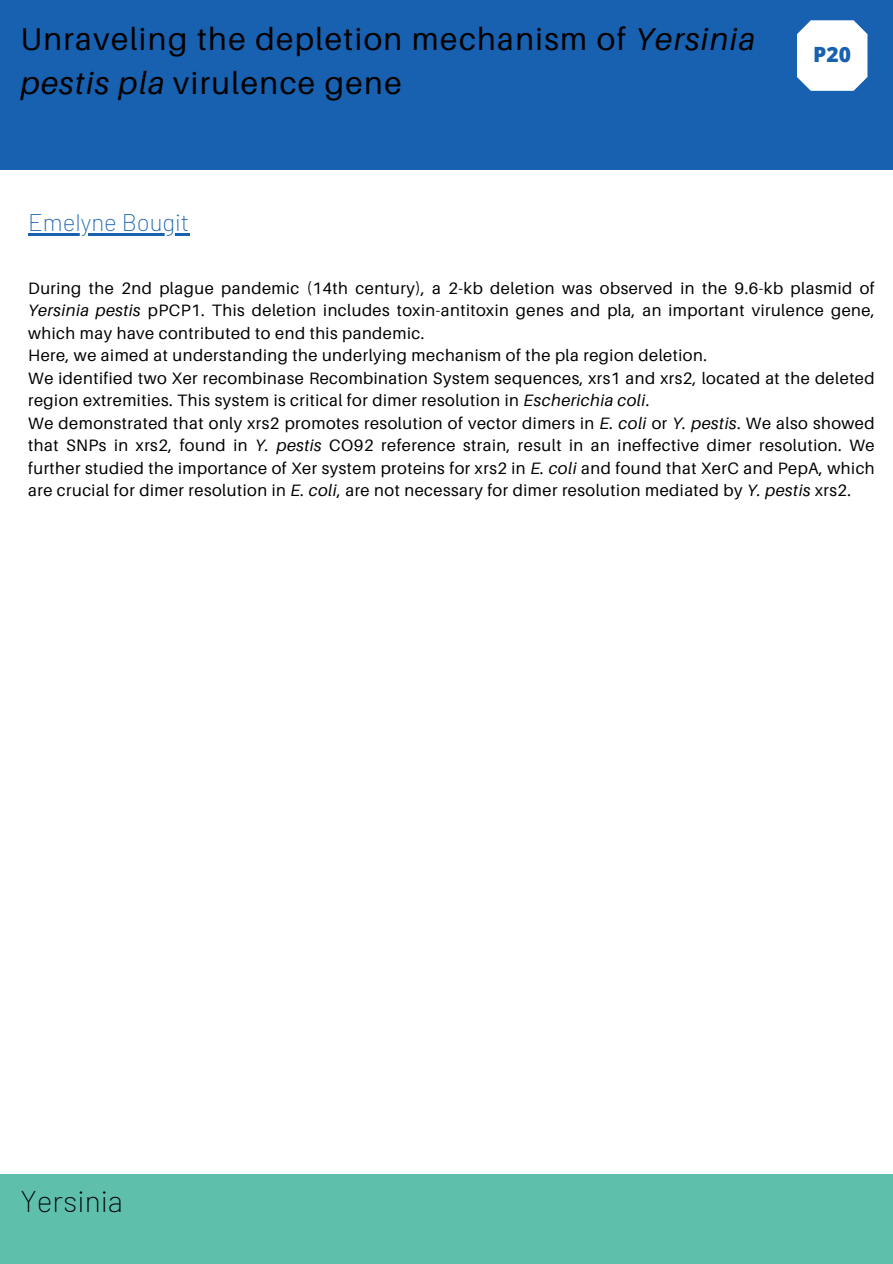
<style>
.page{position:relative;width:893px;height:1264px;background:#fff}
.page>*{position:absolute;margin:0;border:0;box-sizing:border-box;transform-origin:0 0}
.t1{font:31.5px/43.8px "Aileron";letter-spacing:.045em;color:#000}
.t2{font:200 30px "Barlow";color:#000}
.t3{font:200 24px "Barlow";color:#1861b0}
.t4{font:800 21px "Open Sans";color:#1861b0}
.t5{font:16.5px/22.5px "Aileron";letter-spacing:.03em;color:#000;text-align:justify}
.s1{font-style:italic}
</style>
<div class="page">
<div style="left:0;top:0;width:892px;height:169px;background:#1861b0"></div>
<div style="left:0;top:1174px;width:892px;height:89px;background:#5ebfab"></div>
<svg style="left:797px;top:20px;width:70px;height:71px"></svg>
<hr style="left:28px;top:233px;width:161px;height:3px;background:#1861b0">
<p class="t1" style="left:20px;top:16px;width:735px">Unraveling the depletion mechanism of <span class="s1">Yersinia pestis pla</span> virulence gene</p>
<p class="t3" style="left:28px;top:207px;width:163px">Emelyne Bougit</p>
<p class="t4" style="left:813px;top:39px;width:39px">P20</p>
<h1 class="t5" style="left:28px;top:276px;width:848px">During the 2nd plague pandemic (14th century), a 2-kb deletion was observed in the 9.6-kb plasmid of <span class="s1">Yersinia pestis</span> pPCP1. This deletion includes toxin-antitoxin genes and pla, an important virulence gene, which may have contributed to end this pandemic.</h1>
<h2 class="t5" style="left:28px;top:344px;width:680px">Here, we aimed at understanding the underlying mechanism of the pla region deletion.</h2>
<p class="t5" style="left:28px;top:366px;width:848px">We identified two Xer recombinase Recombination System sequences, xrs1 and xrs2, located at the deleted region extremities. This system is critical for dimer resolution in <span class="s1">Escherichia coli</span>.</p>
<p class="t5" style="left:28px;top:411px;width:848px">We demonstrated that only xrs2 promotes resolution of vector dimers in <span class="s1">E. coli</span> or <span class="s1">Y. pestis</span>. We also showed that SNPs in xrs2, found in <span class="s1">Y. pestis</span> CO92 reference strain, result in an ineffective dimer resolution. We further studied the importance of Xer system proteins for xrs2 in <span class="s1">E. coli</span> and found that XerC and PepA, which are crucial for dimer resolution in <span class="s1">E. coli</span>, are not necessary for dimer resolution mediated by <span class="s1">Y. pestis</span> xrs2.</p>
<h1 class="t2" style="left:20px;top:1181px;width:104px">Yersinia</h1>
</div>
